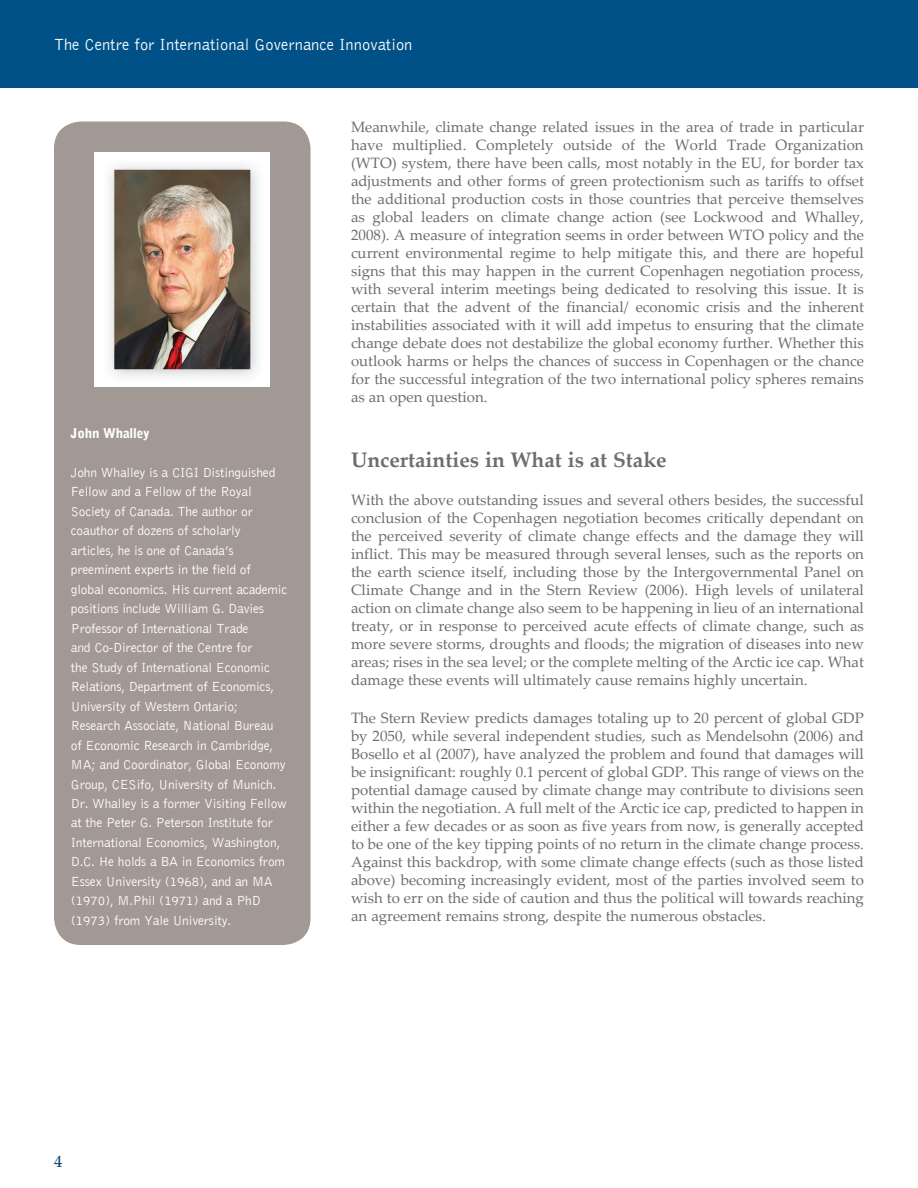
<style>
.page{position:relative;width:918px;height:1188px;background:#fff}
.page>*{position:absolute;margin:0;border:0;box-sizing:border-box;transform-origin:0 0}
.t1{font:700 21px "Palatino Linotype";color:#6c6d70}
.t2{font:300 16.5px "Bell Gothic";color:#fff}
.t3{font:16.5px "Palatino Linotype";color:#003e69}
.t4{font:15px/18px "Palatino Linotype";color:#6c6d70;text-align:justify}
.t5{font:300 13.5px/19.5px "Bell Gothic";letter-spacing:-.015em;color:#fff}
.t6{font:900 13.5px "Bell Gothic";letter-spacing:-.015em;color:#fff}
</style>
<div class="page">
<div style="left:0;top:0;width:918px;height:88px;background:#005187"></div>
<div style="left:54px;top:122px;width:256px;height:823px;background:#a39994;border-radius:27px"></div>
<img style="left:94px;top:153px;width:176px;height:233px">
<p class="t2" style="left:54px;top:36px;width:360px">The Centre for International Governance Innovation</p>
<p class="t6" style="left:71px;top:425px;width:81px">John Whalley</p>
<p class="t5" style="left:71px;top:463px;width:218px">John Whalley is a CIGI Distinguished Fellow and a Fellow of the Royal Society of Canada. The author or coauthor of dozens of scholarly articles, he is one of Canada’s preeminent experts in the field of global economics. His current academic positions include William G. Davies Professor of International Trade<br>and Co-Director of the Centre for<br>the Study of International Economic Relations, Department of Economics, University of Western Ontario; Research Associate, National Bureau of Economic Research in Cambridge, MA; and Coordinator, Global Economy Group, CESifo, University of Munich.<br>Dr. Whalley is a former Visiting Fellow at the Peter G. Peterson Institute for International Economics, Washington, D.C. He holds a BA in Economics from Essex University (1968), and an MA (1970), M.Phil (1971) and a PhD (1973) from Yale University.</p>
<p class="t4" style="left:351px;top:118px;width:515px">Meanwhile, climate change related issues in the area of trade in particular have multiplied. Completely outside of the World Trade Organization (WTO) system, there have been calls, most notably in the EU, for border tax adjustments and other forms of green protectionism such as tariffs to offset the additional production costs in those countries that perceive themselves as global leaders on climate change action (see Lockwood and Whalley, 2008). A measure of integration seems in order between WTO policy and the current environmental regime to help mitigate this, and there are hopeful signs that this may happen in the current Copenhagen negotiation process, with several interim meetings being dedicated to resolving this issue. It is certain that the advent of the financial/ economic crisis and the inherent instabilities associated with it will add impetus to ensuring that the climate change debate does not destabilize the global economy further. Whether this outlook harms or helps the chances of success in Copenhagen or the chance for the successful integration of the two international policy spheres remains as an open question.</p>
<h1 class="t1" style="left:351px;top:445px;width:317px">Uncertainties in What is at Stake</h1>
<p class="t4" style="left:351px;top:491px;width:515px">With the above outstanding issues and several others besides, the successful conclusion of the Copenhagen negotiation becomes critically dependant on the perceived severity of climate change effects and the damage they will inflict. This may be measured through several lenses, such as the reports on the earth science itself, including those by the Intergovernmental Panel on Climate Change and in the Stern Review (2006). High levels of unilateral action on climate change also seem to be happening in lieu of an international treaty, or in response to perceived acute effects of climate change, such as more severe storms, droughts and floods; the migration of diseases into new areas; rises in the sea level; or the complete melting of the Arctic ice cap. What damage these events will ultimately cause remains highly uncertain.</p>
<p class="t4" style="left:351px;top:709px;width:515px">The Stern Review predicts damages totaling up to 20 percent of global GDP by 2050, while several independent studies, such as Mendelsohn (2006) and Bosello et al (2007), have analyzed the problem and found that damages will be insignificant: roughly 0.1 percent of global GDP. This range of views on the potential damage caused by climate change may contribute to divisions seen within the negotiation. A full melt of the Arctic ice cap, predicted to happen in either a few decades or as soon as five years from now, is generally accepted to be one of the key tipping points of no return in the climate change process.<br>Against this backdrop, with some climate change effects (such as those listed above) becoming increasingly evident, most of the parties involved seem to wish to err on the side of caution and thus the political will towards reaching an agreement remains strong, despite the numerous obstacles.</p>
<p class="t3" style="left:54px;top:1150px;width:10px">4</p>
</div>
